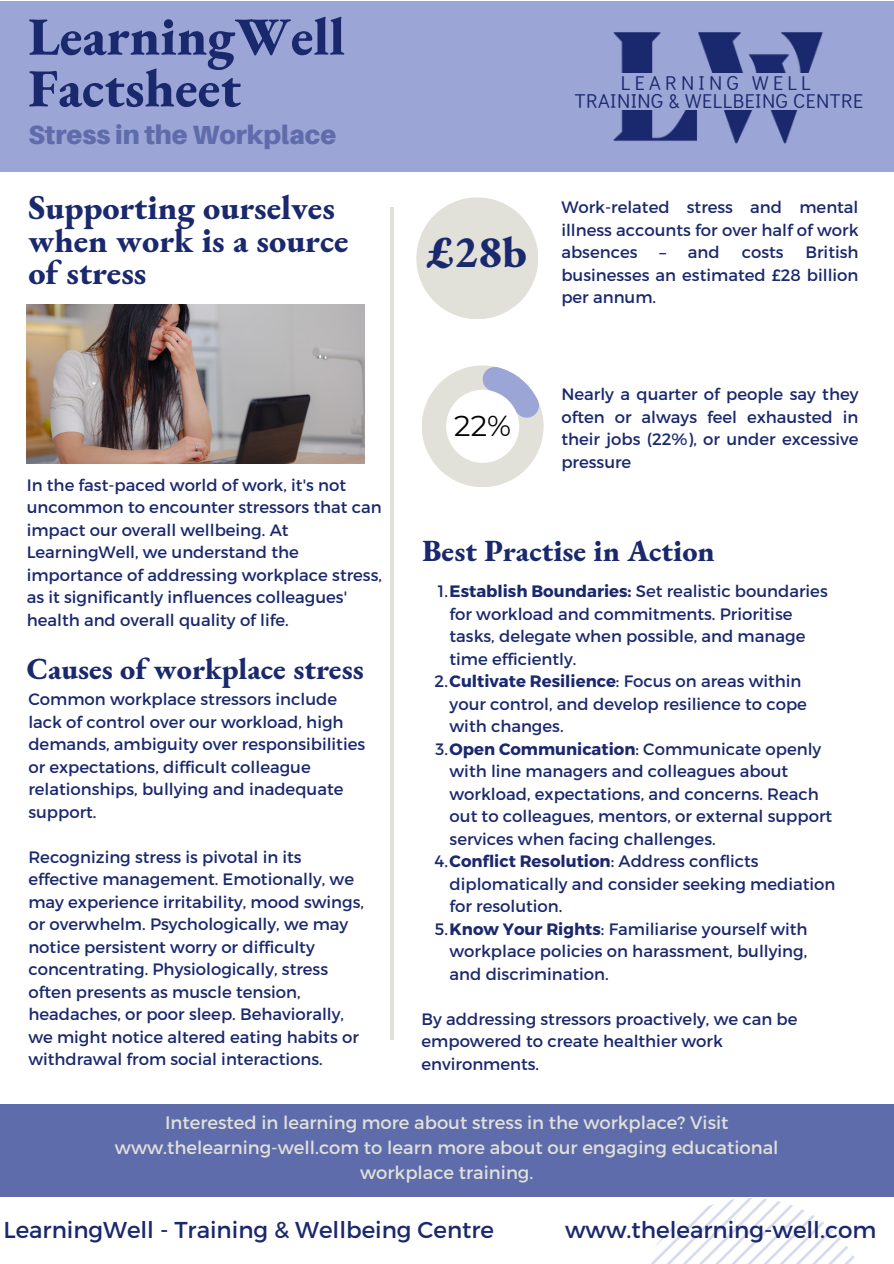
<style>
.page{position:relative;width:894px;height:1264px;background:#fff}
.page>*{position:absolute;margin:0;border:0;box-sizing:border-box;transform-origin:0 0}
.t1{font:800 53.55px/51.8px "EB Garamond";color:#1a286d}
.t2{font:800 45px "EB Garamond";color:#1a286d}
.t3{font:800 34.05px/32.7px "EB Garamond";color:#1a286d}
.t4{font:800 30px "EB Garamond";color:#1a286d}
.t5{font:28.8px "Montserrat";color:#000}
.t6{font:900 26.4px "Aileron";color:#5f6cab}
.t7{font:22.95px "Montserrat";color:#1a286d}
.t8{font:19.95px "Didact Gothic";letter-spacing:.02em;color:#1a286d}
.t9{font:19.95px "Didact Gothic";letter-spacing:.215em;color:#1a286d}
.t10{font:18px/24.8px "Montserrat";color:#e1e0d9;text-align:center}
.t11{font:16.5px/22.5px "Montserrat";color:#1a286d}
.s1{font-weight:700}
</style>
<div class="page">
<div style="left:0;top:1px;width:893px;height:170px;background:#9ba5d6"></div>
<svg style="left:422px;top:365px;width:121px;height:122px"></svg>
<div style="left:0;top:1104px;width:893px;height:92px;background:#5f6cab"></div>
<svg style="left:652px;top:1198px;width:203px;height:65px"></svg>
<img style="left:613px;top:32px;width:210px;height:40px">
<img style="left:613px;top:110px;width:185px;height:34px">
<img style="left:27px;top:305px;width:337px;height:158px">
<hr style="left:390px;top:207px;width:3px;height:832px;background:#e1e0d9">
<svg style="left:416px;top:197px;width:122px;height:122px"></svg>
<p class="t1" style="left:28px;top:10px;width:318px">LearningWell<br>Factsheet</p>
<p class="t6" style="left:28px;top:118px;width:309px">Stress in the Workplace</p>
<h4 class="t3" style="left:28px;top:190px;width:321px">Supporting ourselves when work is a source of stress</h4>
<p class="t11" style="left:27px;top:473px;width:356px">In the fast-paced world of work, it's not uncommon to encounter stressors that can impact our overall wellbeing. At LearningWell, we understand the importance of addressing workplace stress, as it significantly influences colleagues' health and overall quality of life.</p>
<h2 class="t4" style="left:27px;top:649px;width:338px">Causes of workplace stress</h2>
<p class="t11" style="left:28px;top:687px;width:338px">Common workplace stressors include lack of control over our workload, high demands, ambiguity over responsibilities or expectations, difficult colleague relationships, bullying and inadequate support.</p>
<p class="t11" style="left:28px;top:844px;width:337px">Recognizing stress is pivotal in its effective management. Emotionally, we may experience irritability, mood swings, or overwhelm. Psychologically, we may notice persistent worry or difficulty concentrating. Physiologically, stress often presents as muscle tension, headaches, or poor sleep. Behaviorally, we might notice altered eating habits or withdrawal from social interactions.</p>
<p class="t9" style="left:620px;top:69px;width:191px">LEARNING WELL</p>
<h1 class="t8" style="left:574px;top:87px;width:290px">TRAINING &amp; WELLBEING CENTRE</h1>
<p class="t2" style="left:427px;top:221px;width:101px">£28b</p>
<h3 class="t5" style="left:454px;top:408px;width:58px">22%</h3>
<h3 class="t11" style="left:561px;top:195px;width:298px;text-align:justify">Work-related stress and mental illness accounts for over half of work absences</h3>
<h3 class="t11" style="left:561px;top:240px;width:298px;text-align:justify;text-indent:244px">British businesses an estimated £28 billion per annum.</h3>
<h3 class="t11" style="left:659px;top:240px;width:62px">– and</h3>
<h3 class="t11" style="left:741px;top:240px;width:43px">costs</h3>
<p class="t11" style="left:561px;top:382px;width:298px;text-align:justify">Nearly a quarter of people say they often or always feel exhausted in their jobs (22%), or under excessive pressure</p>
<h4 class="t4" style="left:422px;top:531px;width:293px">Best Practise in Action</h4>
<p class="t11" style="left:449px;top:579px;width:379px;text-indent:-12px">1.<span class="s1">Establish Boundaries:</span> Set realistic boundaries for workload and commitments. Prioritise tasks, delegate when possible, and manage time efficiently.</p>
<p class="t11" style="left:449px;top:669px;width:359px;text-indent:-15px">2.<span class="s1">Cultivate Resilience</span>: Focus on areas within your control, and develop resilience to cope with changes.</p>
<p class="t11" style="left:449px;top:736px;width:384px;text-indent:-14px">3.<span class="s1">Open Communication</span>: Communicate openly with line managers and colleagues about workload, expectations, and concerns. Reach out to colleagues, mentors, or external support services when facing challenges.</p>
<p class="t11" style="left:449px;top:849px;width:387px;text-indent:-15px">4.<span class="s1">Conflict Resolution</span>: Address conflicts diplomatically and consider seeking mediation for resolution.</p>
<p class="t11" style="left:449px;top:916px;width:359px;text-align:justify;text-indent:-15px">5.<span class="s1">Know Your Rights</span>: Familiarise yourself with workplace policies on harassment, bullying, and discrimination.</p>
<p class="t11" style="left:421px;top:1006px;width:377px">By addressing stressors proactively, we can be empowered to create healthier work environments.</p>
<p class="t10" style="left:115px;top:1109px;width:665px">Interested in learning more about stress in the workplace? Visit www.thelearning-well.com to learn more about our engaging educational workplace training.</p>
<p class="t7" style="left:3px;top:1214px;width:492px">LearningWell - Training &amp; Wellbeing Centre</p>
<p class="t7" style="left:565px;top:1214px;width:312px">www.thelearning-well.com</p>
</div>
